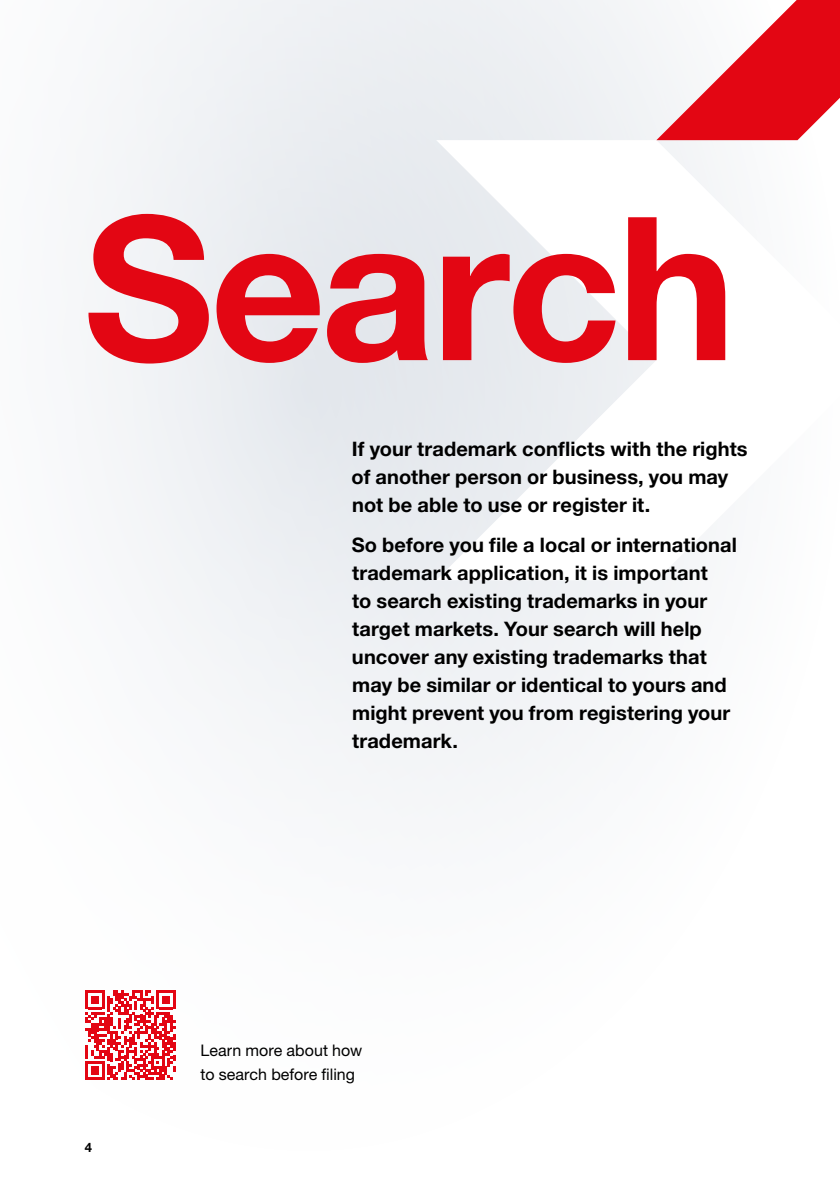
<style>
.page{position:relative;width:840px;height:1191px;background:#fff}
.page>*{position:absolute;margin:0;border:0;box-sizing:border-box;transform-origin:0 0}
.TITRE_niv__1{font:700 200px "Helvetica Neue LT Std";letter-spacing:-.015em;color:#e30613}
.Intro_non-officiel_0{font:700 20px/28px "Helvetica Neue LT Std";letter-spacing:.005em;color:#000}
.Tip_or_note{font:16px/24px "Helvetica Neue LT Std";letter-spacing:.005em;color:#000}
.pagination{font:700 13px "Helvetica Neue LT Std";color:#000}
</style>
<div class="page">
<div style="left:0;top:0;width:839px;height:1191px;background:linear-gradient(to bottom,#eaedf1,#fff)"></div>
<svg style="left:436px;top:140px;width:403px;height:440px"></svg>
<svg style="left:656px;top:0;width:183px;height:140px"></svg>
<svg style="left:85px;top:990px;width:90px;height:90px"></svg>
<p class="TITRE_niv__1" style="left:84px;top:165px;width:653px">Search</p>
<p class="Intro_non-officiel_0" style="left:351px;top:434px;width:397px">If your trademark conflicts with the rights of another person or business, you may not be able to use or register it.</p>
<p class="Intro_non-officiel_0" style="left:351px;top:530px;width:386px">So before you file a local or international trademark application, it is important<br>to search existing trademarks in your target markets. Your search will help uncover any existing trademarks that may be similar or identical to yours and might prevent you from registering your trademark.</p>
<p class="pagination" style="left:85px;top:1139px;width:9px">4</p>
<p class="Tip_or_note" style="left:200px;top:1038px;width:163px">Learn more about how to search before filing</p>
</div>
